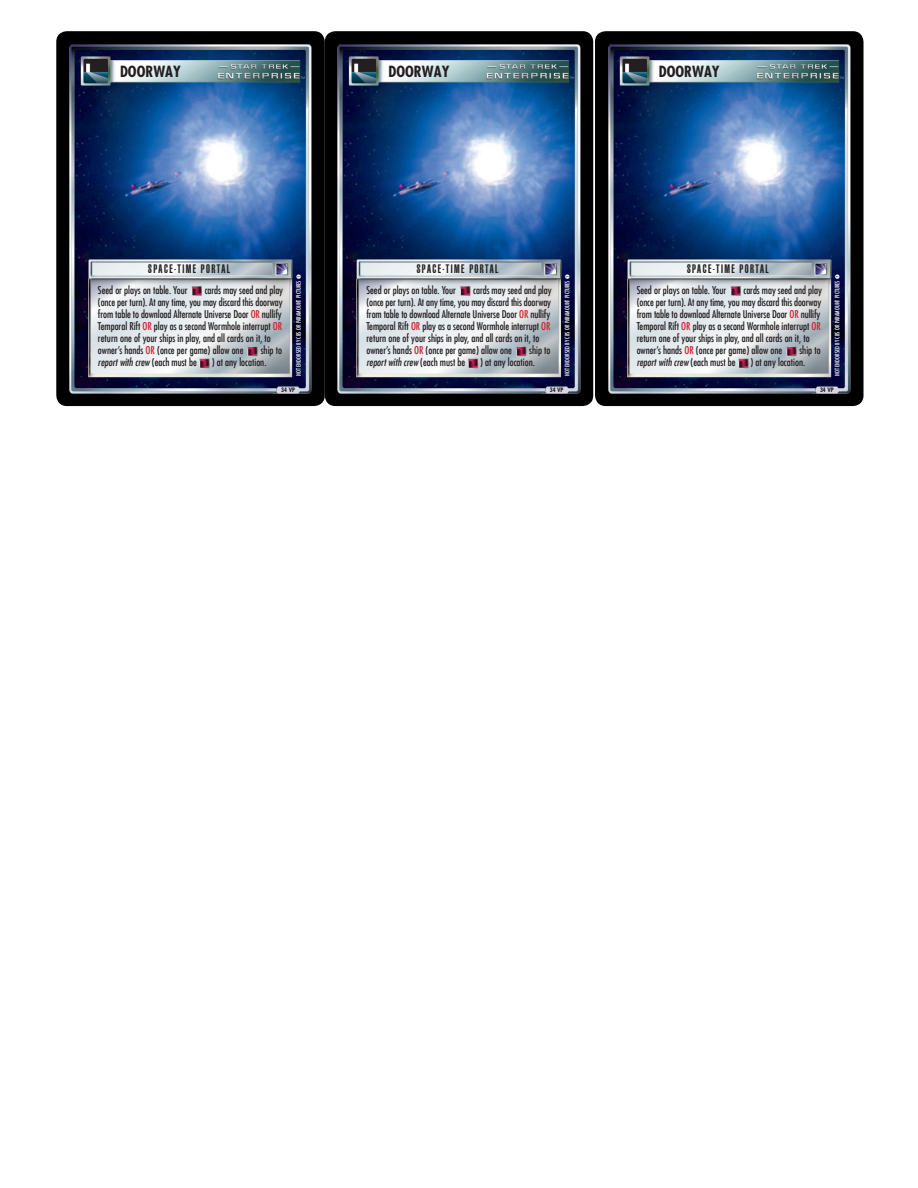
<style>
.page{position:relative;width:918px;height:1188px;background:#fff}
.page>*{position:absolute;margin:0;border:0;box-sizing:border-box;transform-origin:0 0}
.t1{font:700 condensed 15px "Futura";color:#231f20}
.t2{font:900 extra-condensed 12px "Swiss 911 BT";letter-spacing:.12em;color:#231f20}
.t3{font:condensed 10.5px/12px "Futura LT";letter-spacing:-.005em;color:#231f20}
.t4{font:italic condensed 10.5px "Futura LT";color:#231f20}
.t5{font:condensed 6px "Futura LT";letter-spacing:.01em;color:#fff}
.t6{font:700 condensed 6px "Futura";color:#231f20}
.s1{color:#d1232a}
.s2{font-style:normal}
</style>
<div class="page">
<img style="left:56px;top:31px;width:537px;height:375px">
<img style="left:595px;top:31px;width:268px;height:375px">
<img style="left:325px;top:31px;width:268px;height:375px;border-radius:11px">
<h1 class="t1" style="left:120px;top:61px;width:62px">DOORWAY</h1>
<h1 class="t1" style="left:389px;top:61px;width:62px">DOORWAY</h1>
<h1 class="t1" style="left:659px;top:61px;width:62px">DOORWAY</h1>
<p class="t2" style="left:148px;top:262px;width:83px">SPACE-TIME PORTAL</p>
<p class="t3" style="left:98px;top:284px;width:187px;text-indent:107px">cards may seed and play (once per turn). At any time, you may discard this doorway from table to download Alternate Universe Door <span class="s1">OR</span> nullify Temporal Rift <span class="s1">OR</span> play as a second Wormhole interrupt <span class="s1">OR </span>return one of your ships in play, and all cards on it, to owner’s hands <span class="s1">OR</span> (once per game) allow one</p>
<p class="t3" style="left:98px;top:284px;width:91px">Seed or plays on table. Your</p>
<p class="t3" style="left:261px;top:344px;width:23px">ship to</p>
<p class="t4" style="left:98px;top:356px;width:100px">report with crew <span class="s2">(each must be</span></p>
<p class="t3" style="left:212px;top:356px;width:56px">) at any location.</p>
<p class="t5" style="left:295px;top:376px;width:103px;rotate:-90deg">not endorsed by cbs or paramount pictureS ➊</p>
<p class="t2" style="left:417px;top:262px;width:83px">SPACE-TIME PORTAL</p>
<p class="t3" style="left:366px;top:284px;width:187px;text-indent:107px">cards may seed and play (once per turn). At any time, you may discard this doorway from table to download Alternate Universe Door <span class="s1">OR</span> nullify Temporal Rift <span class="s1">OR</span> play as a second Wormhole interrupt <span class="s1">OR </span>return one of your ships in play, and all cards on it, to owner’s hands <span class="s1">OR</span> (once per game) allow one</p>
<p class="t3" style="left:366px;top:284px;width:91px">Seed or plays on table. Your</p>
<p class="t3" style="left:529px;top:344px;width:23px">ship to</p>
<p class="t4" style="left:366px;top:356px;width:100px">report with crew <span class="s2">(each must be</span></p>
<p class="t3" style="left:480px;top:356px;width:56px">) at any location.</p>
<p class="t5" style="left:564px;top:376px;width:103px;rotate:-90deg">not endorsed by cbs or paramount pictureS ➊</p>
<p class="t2" style="left:687px;top:262px;width:83px">SPACE-TIME PORTAL</p>
<p class="t3" style="left:637px;top:284px;width:187px;text-indent:107px">cards may seed and play (once per turn). At any time, you may discard this doorway from table to download Alternate Universe Door <span class="s1">OR</span> nullify Temporal Rift <span class="s1">OR</span> play as a second Wormhole interrupt <span class="s1">OR </span>return one of your ships in play, and all cards on it, to owner’s hands <span class="s1">OR</span> (once per game) allow one</p>
<p class="t3" style="left:637px;top:284px;width:91px">Seed or plays on table. Your</p>
<p class="t3" style="left:799px;top:344px;width:23px">ship to</p>
<p class="t4" style="left:637px;top:356px;width:100px">report with crew <span class="s2">(each must be</span></p>
<p class="t3" style="left:750px;top:356px;width:56px">) at any location.</p>
<p class="t5" style="left:834px;top:376px;width:103px;rotate:-90deg">not endorsed by cbs or paramount pictureS ➊</p>
<p class="t6" style="left:281px;top:386px;width:15px">34 VP</p>
<p class="t6" style="left:550px;top:386px;width:15px">34 VP</p>
<p class="t6" style="left:820px;top:386px;width:15px">34 VP</p>
</div>
